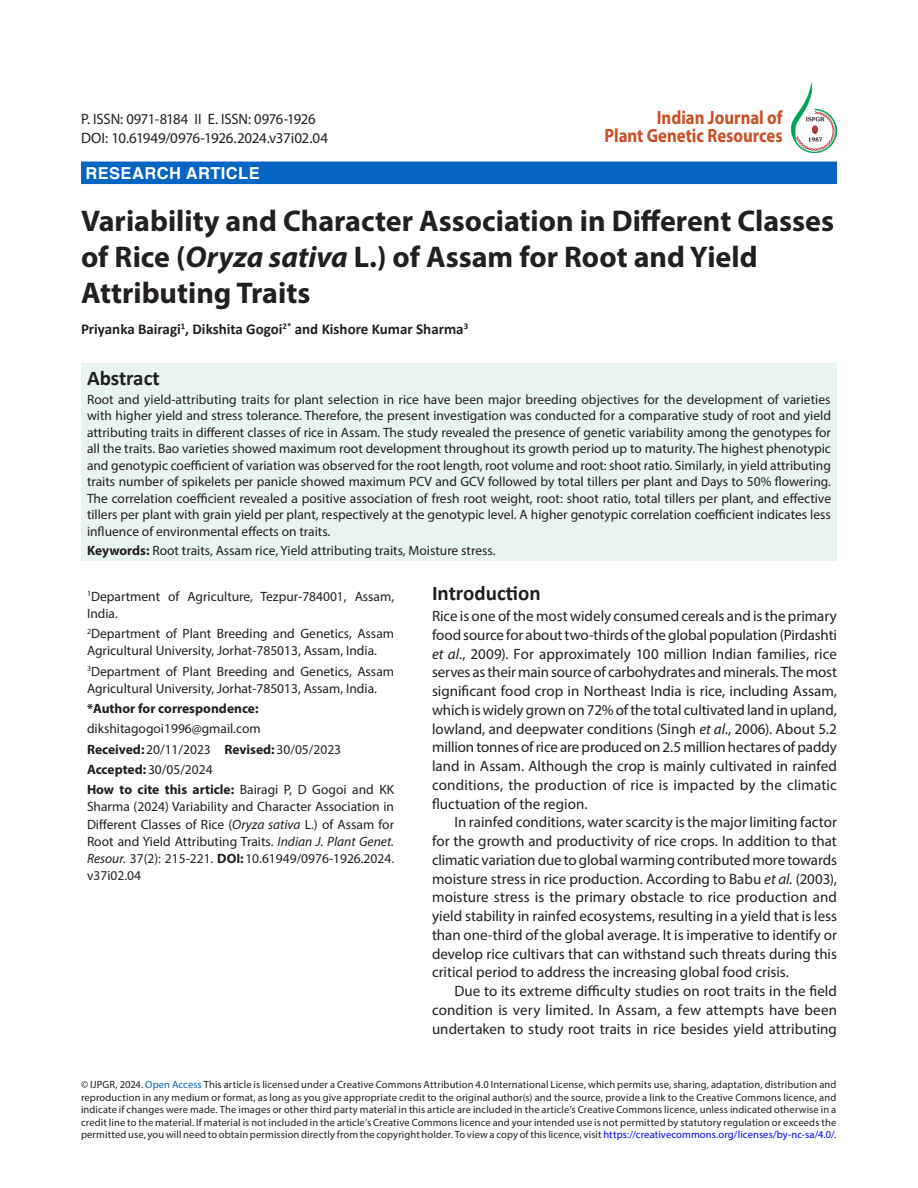
<style>
.page{position:relative;width:918px;height:1188px;background:#fff}
.page>*{position:absolute;margin:0;border:0;box-sizing:border-box;transform-origin:0 0}
.article_head{font:700 30px/36px "Myriad Pro";color:#231f20}
.Sub-Head-1{font:700 21px "Calibri";color:#231f20}
.article_head-2{font:700 19.2px/18.3px "Myriad Pro";color:#cc5027;text-align:right;scale:.87 1}
.Subject{font:700 16.5px "Helvetica";letter-spacing:.025em;color:#fff}
.text{font:15px/18.8px "Myriad Pro";color:#231f20;text-align:justify}
.Body_flush{font:15px/18.8px "Myriad Pro";color:#231f20;text-align:justify}
.author{font:700 15px "Calibri";color:#231f20}
.Body_flush-2{font:15px "Myriad Pro";letter-spacing:-.025em;color:#231f20}
.Abstract{font:13.5px/16.5px "Myriad Pro";color:#231f20;text-align:justify}
.affiliation{font:13.5px/17.1px "Myriad Pro";color:#231f20}
.affiliation-2{font:700 13.5px "Myriad Pro";color:#231f20}
._1st{font:10.5px/12.6px "Myriad Pro";letter-spacing:.01em;color:#231f20;text-align:justify}
.s1{font-style:italic}
.s2{font-weight:700}
.s3{color:#0563c1}
.s4{color:#00f}
</style>
<div class="page">
<div style="left:81px;top:364px;width:756px;height:197px;background:#e8f4f2"></div>
<div style="left:81px;top:162px;width:756px;height:22px;background:#0664c2"></div>
<img style="left:792px;top:82px;width:45px;height:70px">
<p class="Body_flush" style="left:81px;top:109px;width:236px">P. ISSN: 0971-8184 II E. ISSN: 0976-1926</p>
<p class="Body_flush-2" style="left:81px;top:128px;width:249px">DOI: 10.61949/0976-1926.2024.v37i02.04</p>
<p class="Subject" style="left:86px;top:160px;width:176px">RESEARCH ARTICLE</p>
<p class="article_head-2" style="left:604px;top:108px;width:207px">Indian Journal of<br>Plant Genetic Resources</p>
<p class="article_head" style="left:81px;top:202px;width:755px">Variability and Character Association in Different Classes of Rice (<span class="s1">Oryza sativa</span> L.) of Assam for Root and Yield<br>Attributing Traits</p>
<p class="author" style="left:81px;top:319px;width:389px">Priyanka Bairagi<sup>1</sup>, Dikshita Gogoi<sup>2*</sup> and Kishore Kumar Sharma<sup>3</sup></p>
<p class="Sub-Head-1" style="left:87px;top:363px;width:74px">Abstract</p>
<p class="Abstract" style="left:87px;top:391px;width:746px">Root and yield-attributing traits for plant selection in rice have been major breeding objectives for the development of varieties with higher yield and stress tolerance. Therefore, the present investigation was conducted for a comparative study of root and yield attributing traits in different classes of rice in Assam. The study revealed the presence of genetic variability among the genotypes for all the traits. Bao varieties showed maximum root development throughout its growth period up to maturity. The highest phenotypic and genotypic coefficient of variation was observed for the root length, root volume and root: shoot ratio. Similarly, in yield attributing traits number of spikelets per panicle showed maximum PCV and GCV followed by total tillers per plant and Days to 50% flowering.<br>The correlation coefficient revealed a positive association of fresh root weight, root: shoot ratio, total tillers per plant, and effective tillers per plant with grain yield per plant, respectively at the genotypic level. A higher genotypic correlation coefficient indicates less influence of environmental effects on traits.</p>
<p class="Abstract" style="left:87px;top:542px;width:410px"><span class="s2">Keywords:</span> Root traits, Assam rice, Yield attributing traits, Moisture stress.</p>
<p class="affiliation" style="left:87px;top:587px;width:309px"><sup>1</sup>Department of Agriculture, Tezpur-784001, Assam,<br>India.</p>
<p class="affiliation" style="left:87px;top:625px;width:309px"><sup>2</sup>Department of Plant Breeding and Genetics, Assam<br>Agricultural University, Jorhat-785013, Assam, India.</p>
<p class="affiliation" style="left:87px;top:662px;width:309px"><sup>3</sup>Department of Plant Breeding and Genetics, Assam<br>Agricultural University, Jorhat-785013, Assam, India.</p>
<p class="affiliation-2" style="left:87px;top:700px;width:173px">*Author for correspondence:</p>
<p class="affiliation" style="left:87px;top:720px;width:175px">dikshitagogoi1996@gmail.com</p>
<p class="affiliation" style="left:87px;top:740px;width:256px"><span class="s2">Received:</span>20/11/2023 <span class="s2">Revised:</span>30/05/2023</p>
<p class="affiliation" style="left:87px;top:761px;width:127px"><span class="s2">Accepted:</span>30/05/2024</p>
<p class="affiliation" style="left:87px;top:781px;width:309px;text-align:justify"><span class="s2">How to cite this article:</span> Bairagi P, D Gogoi and KK Sharma (2024) Variability and Character Association in Different Classes of Rice (<span class="s1">Oryza sativa</span> L.) of Assam for Root and Yield Attributing Traits. <span class="s1">Indian J. Plant Genet.<br>Resour.</span> 37(2): 215-221. <span class="s2">DOI:</span>10.61949/0976-1926.2024. v37i02.04</p>
<p class="Sub-Head-1" style="left:432px;top:579px;width:110px">Introduction</p>
<p class="Body_flush" style="left:432px;top:607px;width:407px">Rice is one of the most widely consumed cereals and is the primary food source for about two-thirds of the global population (Pirdashti <span class="s1">et al</span>., 2009). For approximately 100 million Indian families, rice serves as their main source of carbohydrates and minerals. The most significant food crop in Northeast India is rice, including Assam, which is widely grown on 72% of the total cultivated land in upland, lowland, and deepwater conditions (Singh <span class="s1">et al</span>., 2006). About 5.2 million tonnes of rice are produced on 2.5 million hectares of paddy land in Assam. Although the crop is mainly cultivated in rainfed conditions, the production of rice is impacted by the climatic fluctuation of the region.</p>
<p class="text" style="left:432px;top:813px;width:407px;text-indent:22px">In rainfed conditions, water scarcity is the major limiting factor for the growth and productivity of rice crops. In addition to that climatic variation due to global warming contributed more towards moisture stress in rice production. According to Babu <span class="s1">et al.</span> (2003), moisture stress is the primary obstacle to rice production and yield stability in rainfed ecosystems, resulting in a yield that is less than one-third of the global average. It is imperative to identify or develop rice cultivars that can withstand such threats during this critical period to address the increasing global food crisis.</p>
<p class="text" style="left:432px;top:982px;width:407px;text-indent:22px">Due to its extreme difficulty studies on root traits in the field condition is very limited. In Assam, a few attempts have been undertaken to study root traits in rice besides yield attributing</p>
<p class="_1st" style="left:81px;top:1078px;width:757px">© IJPGR, 2024. <span class="s3">Open Access</span> This article is licensed under a Creative Commons Attribution 4.0 International License, which permits use, sharing, adaptation, distribution and reproduction in any medium or format, as long as you give appropriate credit to the original author(s) and the source, provide a link to the Creative Commons licence, and indicate if changes were made. The images or other third party material in this article are included in the article’s Creative Commons licence, unless indicated otherwise in a credit line to the material. If material is not included in the article’s Creative Commons licence and your intended use is not permitted by statutory regulation or exceeds the permitted use, you will need to obtain permission directly from the copyright holder. To view a copy of this licence, visit <span class="s4">https://creativecommons.org/licenses/by-nc-sa/4.0/.</span></p>
</div>
